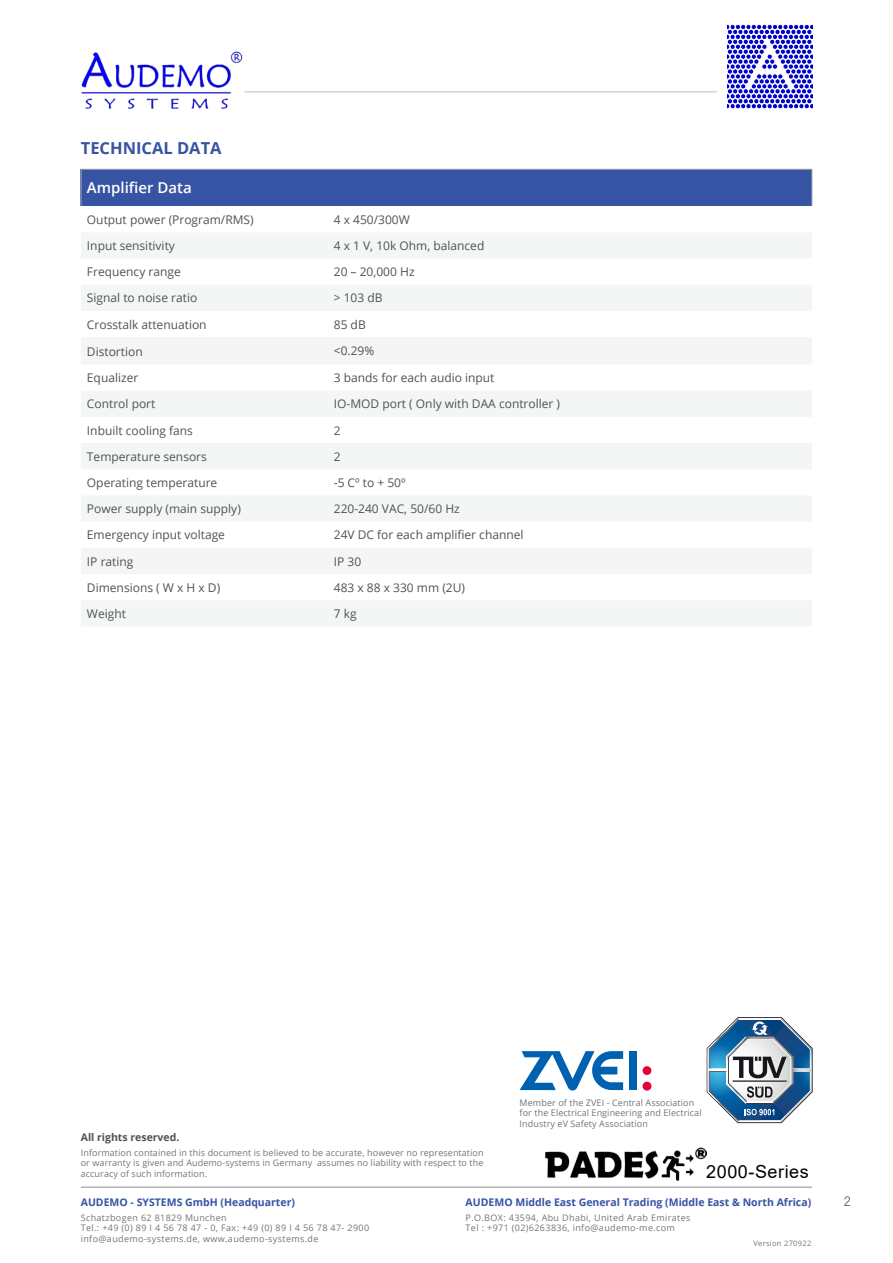
<style>
.page{position:relative;width:893px;height:1263px;background:#fff}
.page>*{position:absolute;margin:0;border:0;box-sizing:border-box;transform-origin:0 0}
.t1{font:18px "Arial";letter-spacing:.03em;color:#000}
.t2{font:700 16.5px "Open Sans";color:#3753a4}
.t3{font:600 15px "Open Sans";color:#fff}
.t4{font:100 condensed 13.5px "Helvetica Neue";color:#000}
.t5{font:12px "Open Sans";color:#515254}
.t6{font:700 10.5px "Open Sans";color:#3753a4}
.t7{font:700 10.5px "Open Sans";color:#515254}
.t8{font:9px/10.5px "Open Sans";letter-spacing:.01em;color:#737577;text-align:justify}
.t9{font:9px/10.5px "Open Sans";letter-spacing:.04em;color:#737577}
.t10{font:7.5px "Open Sans";letter-spacing:.04em;color:#737577}
</style>
<div class="page">
<hr style="left:81px;top:1186px;width:731px;height:2px;background:#afb1b4">
<hr style="left:244px;top:91px;width:472px;height:1px;background:#bfc3ce">
<img style="left:81px;top:51px;width:166px;height:58px">
<svg style="left:727px;top:24px;width:85px;height:85px"></svg>
<div style="left:81px;top:169px;width:731px;height:37px;background:#3753a4"></div>
<svg style="left:81px;top:233px;width:731px;height:393px;fill:#f4f5f5"></svg>
<hr style="left:81px;top:169px;width:244px;height:1px;background:#afb1b4">
<hr style="left:81px;top:169px;width:1px;height:37px;background:#afb1b4">
<hr style="left:325px;top:169px;width:487px;height:1px;background:#afb1b4">
<hr style="left:812px;top:169px;width:1px;height:37px;background:#afb1b4">
<svg style="left:707px;top:1017px;width:106px;height:106px"></svg>
<svg style="left:520px;top:1051px;width:103px;height:39px"></svg>
<div style="left:629px;top:1051px;width:8px;height:39px;background:#0061b0"></div>
<div style="left:643px;top:1066px;width:8px;height:9px;background:#e60038;border-radius:50%"></div>
<div style="left:642px;top:1082px;width:9px;height:8px;background:#e60038;border-radius:50%"></div>
<img style="left:545px;top:1147px;width:162px;height:34px">
<h2 class="t2" style="left:81px;top:136px;width:142px">TECHNICAL DATA</h2>
<p class="t3" style="left:87px;top:178px;width:106px">Amplifier Data</p>
<p class="t5" style="left:87px;top:211px;width:168px">Output power (Program/RMS)</p>
<p class="t5" style="left:334px;top:211px;width:78px">4 x 450/300W</p>
<p class="t5" style="left:87px;top:237px;width:89px">Input sensitivity</p>
<p class="t5" style="left:334px;top:237px;width:152px">4 x 1 V, 10k Ohm, balanced</p>
<p class="t5" style="left:87px;top:264px;width:95px">Frequency range</p>
<p class="t5" style="left:334px;top:264px;width:82px">20 – 20,000 Hz</p>
<p class="t5" style="left:87px;top:290px;width:112px">Signal to noise ratio</p>
<p class="t5" style="left:334px;top:290px;width:50px">&gt; 103 dB</p>
<p class="t5" style="left:87px;top:316px;width:121px">Crosstalk attenuation</p>
<p class="t5" style="left:334px;top:316px;width:33px">85 dB</p>
<p class="t5" style="left:87px;top:343px;width:57px">Distortion</p>
<p class="t5" style="left:334px;top:343px;width:42px">&lt;0.29%</p>
<p class="t5" style="left:87px;top:370px;width:53px">Equalizer</p>
<p class="t5" style="left:334px;top:370px;width:162px">3 bands for each audio input</p>
<p class="t5" style="left:87px;top:396px;width:70px">Control port</p>
<p class="t5" style="left:334px;top:396px;width:228px">IO-MOD port ( Only with DAA controller )</p>
<p class="t5" style="left:87px;top:422px;width:108px">Inbuilt cooling fans</p>
<p class="t5" style="left:334px;top:422px;width:8px">2</p>
<p class="t5" style="left:87px;top:448px;width:121px">Temperature sensors</p>
<p class="t5" style="left:334px;top:448px;width:8px">2</p>
<p class="t5" style="left:87px;top:474px;width:132px">Operating temperature</p>
<p class="t5" style="left:334px;top:474px;width:73px">-5 Cº to + 50º</p>
<p class="t5" style="left:87px;top:501px;width:155px">Power supply (main supply)</p>
<p class="t5" style="left:334px;top:501px;width:127px">220-240 VAC, 50/60 Hz</p>
<p class="t5" style="left:87px;top:527px;width:140px">Emergency input voltage</p>
<p class="t5" style="left:334px;top:527px;width:191px">24V DC for each amplifier channel</p>
<p class="t5" style="left:87px;top:553px;width:48px">IP rating</p>
<p class="t5" style="left:334px;top:553px;width:29px">IP 30</p>
<p class="t5" style="left:87px;top:579px;width:135px">Dimensions ( W x H x D)</p>
<p class="t5" style="left:334px;top:579px;width:133px">483 x 88 x 330 mm (2U)</p>
<p class="t5" style="left:87px;top:605px;width:41px">Weight</p>
<p class="t5" style="left:334px;top:605px;width:24px">7 kg</p>
<p class="t7" style="left:81px;top:1130px;width:100px">All rights reserved.</p>
<p class="t8" style="left:81px;top:1147px;width:404px">Information contained in this document is believed to be accurate, however no representation or warranty is given and Audemo-systems in Germany assumes no liability with respect to the accuracy of such information.</p>
<p class="t8" style="left:520px;top:1097px;width:183px;text-align:left">Member of the ZVEI - Central Association for the Electrical Engineering and Electrical<br>Industry eV Safety Association</p>
<h1 class="t1" style="left:706px;top:1159px;width:104px">2000-Series</h1>
<p class="t6" style="left:81px;top:1194px;width:216px">AUDEMO - SYSTEMS GmbH (Headquarter)</p>
<p class="t4" style="left:844px;top:1194px;width:8px">2</p>
<p class="t9" style="left:81px;top:1212px;width:290px">Schatzbogen 62 81829 Munchen<br>Tel.: +49 (0) 89 I 4 56 78 47 - 0, Fax: +49 (0) 89 I 4 56 78 47- 2900 info@audemo-systems.de, www.audemo-systems.de</p>
<p class="t6" style="left:466px;top:1194px;width:347px">AUDEMO Middle East General Trading (Middle East &amp; North Africa)</p>
<p class="t9" style="left:466px;top:1212px;width:226px">P.O.BOX: 43594, Abu Dhabi, United Arab Emirates<br>Tel : +971 (02)6263836, info@audemo-me.com</p>
<p class="t10" style="left:753px;top:1238px;width:59px">Version 270922</p>
</div>
